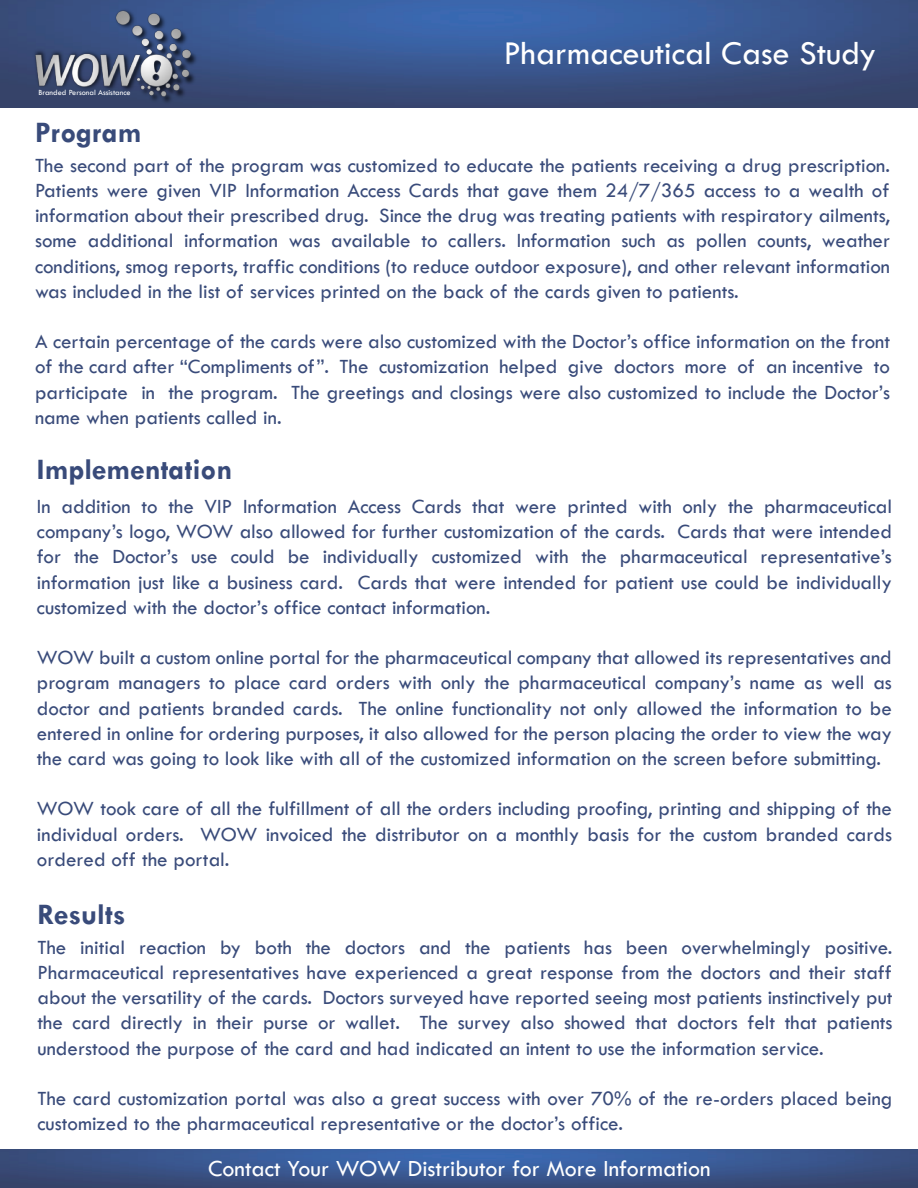
<style>
.page{position:relative;width:918px;height:1188px;background:#fff}
.page>*{position:absolute;margin:0;border:0;box-sizing:border-box;transform-origin:0 0}
.t1{font:34.5px "Tw Cen";color:#fff}
.t2{font:700 30px "Tw Cen";color:#394b7a}
.t3{font:24px "Tw Cen";color:#fff}
.t4{font:21px/25.2px "Tw Cen";color:#394b7a;text-align:justify}
.t5{font:8.25px "Tw Cen";color:#fff}
</style>
<div class="page">
<img style="left:0;top:0;width:918px;height:108px">
<img style="left:0;top:1149px;width:918px;height:39px">
<img style="left:5px;top:2px;width:216px;height:106px">
<p class="t1" style="left:504px;top:33px;width:374px">Pharmaceutical Case Study</p>
<p class="t5" style="left:38px;top:87px;width:94px">Branded Personal Assistance</p>
<p class="t2" style="left:35px;top:114px;width:108px">Program</p>
<p class="t4" style="left:35px;top:152px;width:856px">The second part of the program was customized to educate the patients receiving a drug prescription.<br>Patients were given VIP Information Access Cards that gave them 24/7/365 access to a wealth of information about their prescribed drug. Since the drug was treating patients with respiratory ailments, some additional information was available to callers. Information such as pollen counts, weather conditions, smog reports, traffic conditions (to reduce outdoor exposure), and other relevant information was included in the list of services printed on the back of the cards given to patients.</p>
<p class="t4" style="left:35px;top:329px;width:857px">A certain percentage of the cards were also customized with the Doctor’s office information on the front of the card after “Compliments of”. The customization helped give doctors more of an incentive to participate in the program. The greetings and closings were also customized to include the Doctor’s name when patients called in.</p>
<p class="t2" style="left:37px;top:452px;width:197px">Implementation</p>
<p class="t4" style="left:37px;top:494px;width:857px">In addition to the VIP Information Access Cards that were printed with only the pharmaceutical company’s logo, WOW also allowed for further customization of the cards. Cards that were intended for the Doctor’s use could be individually customized with the pharmaceutical representative’s information just like a business card. Cards that were intended for patient use could be individually customized with the doctor’s office contact information.</p>
<p class="t4" style="left:37px;top:645px;width:856px">WOW built a custom online portal for the pharmaceutical company that allowed its representatives and program managers to place card orders with only the pharmaceutical company’s name as well as doctor and patients branded cards. The online functionality not only allowed the information to be entered in online for ordering purposes, it also allowed for the person placing the order to view the way the card was going to look like with all of the customized information on the screen before submitting.</p>
<p class="t4" style="left:37px;top:796px;width:857px">WOW took care of all the fulfillment of all the orders including proofing, printing and shipping of the individual orders. WOW invoiced the distributor on a monthly basis for the custom branded cards ordered off the portal.</p>
<p class="t2" style="left:38px;top:896px;width:90px">Results</p>
<p class="t4" style="left:38px;top:934px;width:856px">The initial reaction by both the doctors and the patients has been overwhelmingly positive.<br>Pharmaceutical representatives have experienced a great response from the doctors and their staff about the versatility of the cards. Doctors surveyed have reported seeing most patients instinctively put the card directly in their purse or wallet. The survey also showed that doctors felt that patients understood the purpose of the card and had indicated an intent to use the information service.</p>
<p class="t4" style="left:38px;top:1086px;width:857px">The card customization portal was also a great success with over 70% of the re-orders placed being customized to the pharmaceutical representative or the doctor’s office.</p>
<p class="t3" style="left:208px;top:1154px;width:504px">Contact Your WOW Distributor for More Information</p>
</div>
